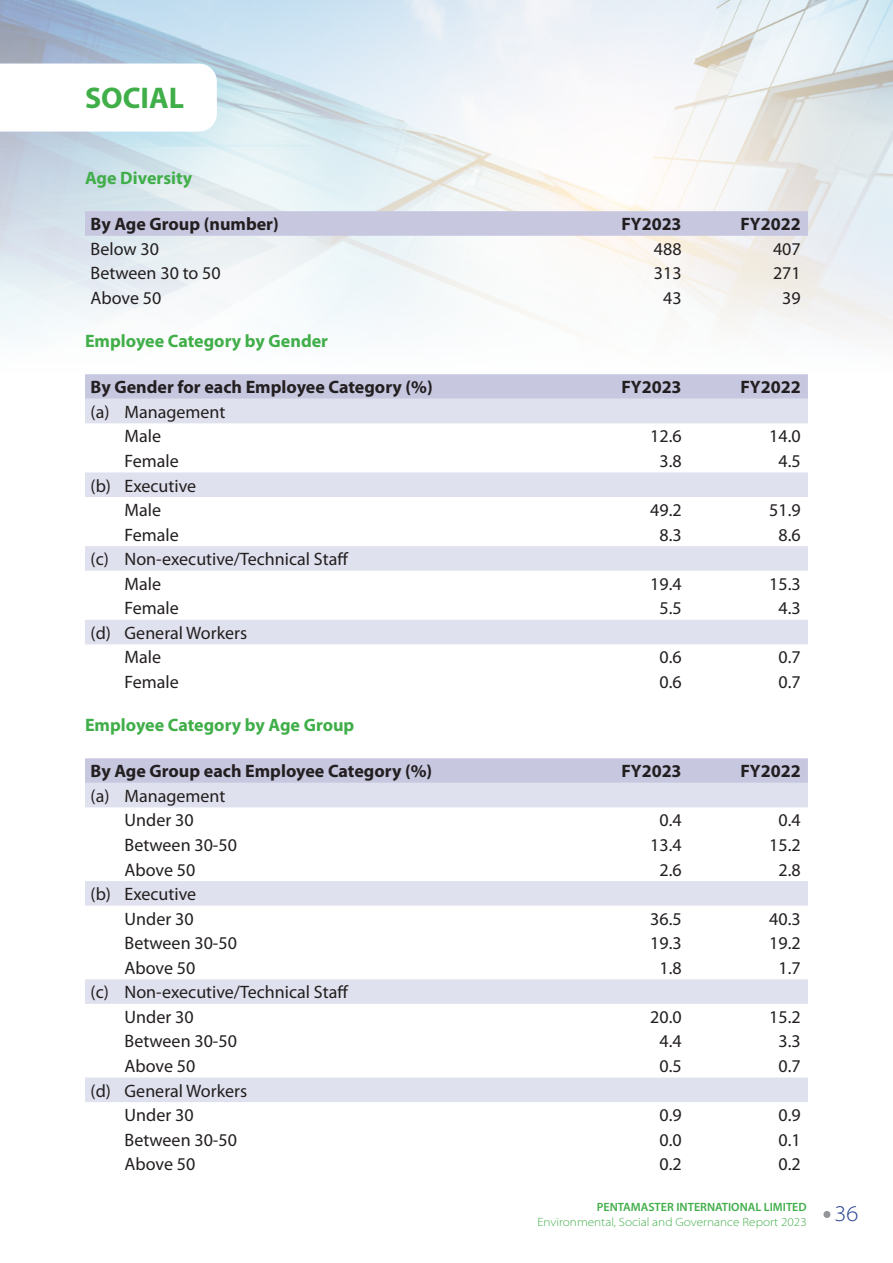
<style>
.page{position:relative;width:893px;height:1263px;background:#fff}
.page>*{position:absolute;margin:0;border:0;box-sizing:border-box;transform-origin:0 0}
.t1{font:700 30px "Myriad Pro";color:#40ae49}
.t2{font:300 semi-expanded 22.5px "Myriad Pro";color:#253f8e}
.t3{font:18px "Myriad Pro";color:#231f20}
.t4{font:700 18px "Myriad Pro";color:#231f20}
.t5{font:700 18px "Myriad Pro";color:#40ae49}
.t6{font:300 semi-expanded 12px "Myriad Pro";color:#40ae49}
.t7{font:600 12px "Myriad Pro";color:#40ae49}
</style>
<div class="page">
<img style="left:0;top:0;width:893px;height:338px">
<div style="left:823px;top:1211px;width:7px;height:7px;background:#939598;border-radius:50%"></div>
<div style="left:85px;top:211px;width:723px;height:25px;background:#c7c7e0"></div>
<svg style="left:85px;top:374px;width:723px;height:25px;background:#c8c8e0"></svg>
<svg style="left:85px;top:399px;width:723px;height:245px"></svg>
<svg style="left:85px;top:758px;width:723px;height:25px;background:#c8c8e0"></svg>
<svg style="left:85px;top:783px;width:723px;height:319px"></svg>
<svg style="left:0;top:64px;width:217px;height:68px"></svg>
<p class="t1" style="left:85px;top:81px;width:101px">SOCIAL</p>
<p class="t5" style="left:85px;top:167px;width:109px">Age Diversity</p>
<p class="t4" style="left:91px;top:214px;width:190px">By Age Group (number)</p>
<p class="t4" style="left:621px;top:214px;width:62px">FY2023</p>
<p class="t4" style="left:740px;top:214px;width:62px">FY2022</p>
<p class="t3" style="left:91px;top:239px;width:70px">Below 30</p>
<p class="t3" style="left:654px;top:239px;width:29px">488</p>
<p class="t3" style="left:773px;top:239px;width:29px">407</p>
<p class="t3" style="left:91px;top:263px;width:132px">Between 30 to 50</p>
<p class="t3" style="left:654px;top:263px;width:29px">313</p>
<p class="t3" style="left:773px;top:263px;width:29px">271</p>
<p class="t3" style="left:91px;top:288px;width:72px">Above 50</p>
<p class="t3" style="left:663px;top:288px;width:20px">43</p>
<p class="t3" style="left:782px;top:288px;width:20px">39</p>
<p class="t5" style="left:85px;top:330px;width:245px">Employee Category by Gender</p>
<p class="t4" style="left:91px;top:377px;width:344px">By Gender for each Employee Category (%)</p>
<p class="t4" style="left:621px;top:377px;width:62px">FY2023</p>
<p class="t4" style="left:740px;top:377px;width:62px">FY2022</p>
<p class="t3" style="left:91px;top:402px;width:136px">(a) Management</p>
<p class="t3" style="left:125px;top:426px;width:38px">Male</p>
<p class="t3" style="left:650px;top:426px;width:33px">12.6</p>
<p class="t3" style="left:769px;top:426px;width:33px">14.0</p>
<p class="t3" style="left:125px;top:451px;width:56px">Female</p>
<p class="t3" style="left:659px;top:451px;width:24px">3.8</p>
<p class="t3" style="left:778px;top:451px;width:24px">4.5</p>
<p class="t3" style="left:91px;top:476px;width:107px">(b) Executive</p>
<p class="t3" style="left:125px;top:500px;width:38px">Male</p>
<p class="t3" style="left:650px;top:500px;width:33px">49.2</p>
<p class="t3" style="left:769px;top:500px;width:33px">51.9</p>
<p class="t3" style="left:125px;top:525px;width:56px">Female</p>
<p class="t3" style="left:659px;top:525px;width:24px">8.3</p>
<p class="t3" style="left:778px;top:525px;width:24px">8.6</p>
<p class="t3" style="left:91px;top:549px;width:259px">(c) Non-executive/Technical Staff</p>
<p class="t3" style="left:125px;top:574px;width:38px">Male</p>
<p class="t3" style="left:650px;top:574px;width:33px">19.4</p>
<p class="t3" style="left:769px;top:574px;width:33px">15.3</p>
<p class="t3" style="left:125px;top:598px;width:56px">Female</p>
<p class="t3" style="left:659px;top:598px;width:24px">5.5</p>
<p class="t3" style="left:778px;top:598px;width:24px">4.3</p>
<p class="t3" style="left:91px;top:623px;width:158px">(d) General Workers</p>
<p class="t3" style="left:125px;top:647px;width:38px">Male</p>
<p class="t3" style="left:659px;top:647px;width:24px">0.6</p>
<p class="t3" style="left:778px;top:647px;width:24px">0.7</p>
<p class="t3" style="left:125px;top:672px;width:56px">Female</p>
<p class="t3" style="left:659px;top:672px;width:24px">0.6</p>
<p class="t3" style="left:778px;top:672px;width:24px">0.7</p>
<p class="t5" style="left:85px;top:714px;width:271px">Employee Category by Age Group</p>
<p class="t4" style="left:91px;top:761px;width:343px">By Age Group each Employee Category (%)</p>
<p class="t4" style="left:621px;top:761px;width:62px">FY2023</p>
<p class="t4" style="left:740px;top:761px;width:62px">FY2022</p>
<p class="t3" style="left:91px;top:786px;width:136px">(a) Management</p>
<p class="t3" style="left:125px;top:810px;width:70px">Under 30</p>
<p class="t3" style="left:659px;top:810px;width:24px">0.4</p>
<p class="t3" style="left:778px;top:810px;width:24px">0.4</p>
<p class="t3" style="left:125px;top:835px;width:114px">Between 30-50</p>
<p class="t3" style="left:650px;top:835px;width:33px">13.4</p>
<p class="t3" style="left:769px;top:835px;width:33px">15.2</p>
<p class="t3" style="left:125px;top:860px;width:72px">Above 50</p>
<p class="t3" style="left:659px;top:860px;width:24px">2.6</p>
<p class="t3" style="left:778px;top:860px;width:24px">2.8</p>
<p class="t3" style="left:91px;top:884px;width:107px">(b) Executive</p>
<p class="t3" style="left:125px;top:909px;width:70px">Under 30</p>
<p class="t3" style="left:650px;top:909px;width:33px">36.5</p>
<p class="t3" style="left:769px;top:909px;width:33px">40.3</p>
<p class="t3" style="left:125px;top:933px;width:114px">Between 30-50</p>
<p class="t3" style="left:650px;top:933px;width:33px">19.3</p>
<p class="t3" style="left:769px;top:933px;width:33px">19.2</p>
<p class="t3" style="left:125px;top:958px;width:72px">Above 50</p>
<p class="t3" style="left:659px;top:958px;width:24px">1.8</p>
<p class="t3" style="left:778px;top:958px;width:24px">1.7</p>
<p class="t3" style="left:91px;top:982px;width:259px">(c) Non-executive/Technical Staff</p>
<p class="t3" style="left:125px;top:1007px;width:70px">Under 30</p>
<p class="t3" style="left:650px;top:1007px;width:33px">20.0</p>
<p class="t3" style="left:769px;top:1007px;width:33px">15.2</p>
<p class="t3" style="left:125px;top:1031px;width:114px">Between 30-50</p>
<p class="t3" style="left:659px;top:1031px;width:24px">4.4</p>
<p class="t3" style="left:778px;top:1031px;width:24px">3.3</p>
<p class="t3" style="left:125px;top:1056px;width:72px">Above 50</p>
<p class="t3" style="left:659px;top:1056px;width:24px">0.5</p>
<p class="t3" style="left:778px;top:1056px;width:24px">0.7</p>
<p class="t3" style="left:91px;top:1081px;width:158px">(d) General Workers</p>
<p class="t3" style="left:125px;top:1105px;width:70px">Under 30</p>
<p class="t3" style="left:659px;top:1105px;width:24px">0.9</p>
<p class="t3" style="left:778px;top:1105px;width:24px">0.9</p>
<p class="t3" style="left:125px;top:1130px;width:114px">Between 30-50</p>
<p class="t3" style="left:659px;top:1130px;width:24px">0.0</p>
<p class="t3" style="left:778px;top:1130px;width:24px">0.1</p>
<p class="t3" style="left:125px;top:1154px;width:72px">Above 50</p>
<p class="t3" style="left:659px;top:1154px;width:24px">0.2</p>
<p class="t3" style="left:778px;top:1154px;width:24px">0.2</p>
<p class="t7" style="left:597px;top:1201px;width:211px">PENTAMASTER INTERNATIONAL LIMITED</p>
<p class="t6" style="left:537px;top:1215px;width:271px">Environmental, Social and Governance Report 2023</p>
<p class="t2" style="left:835px;top:1201px;width:25px">36</p>
</div>
